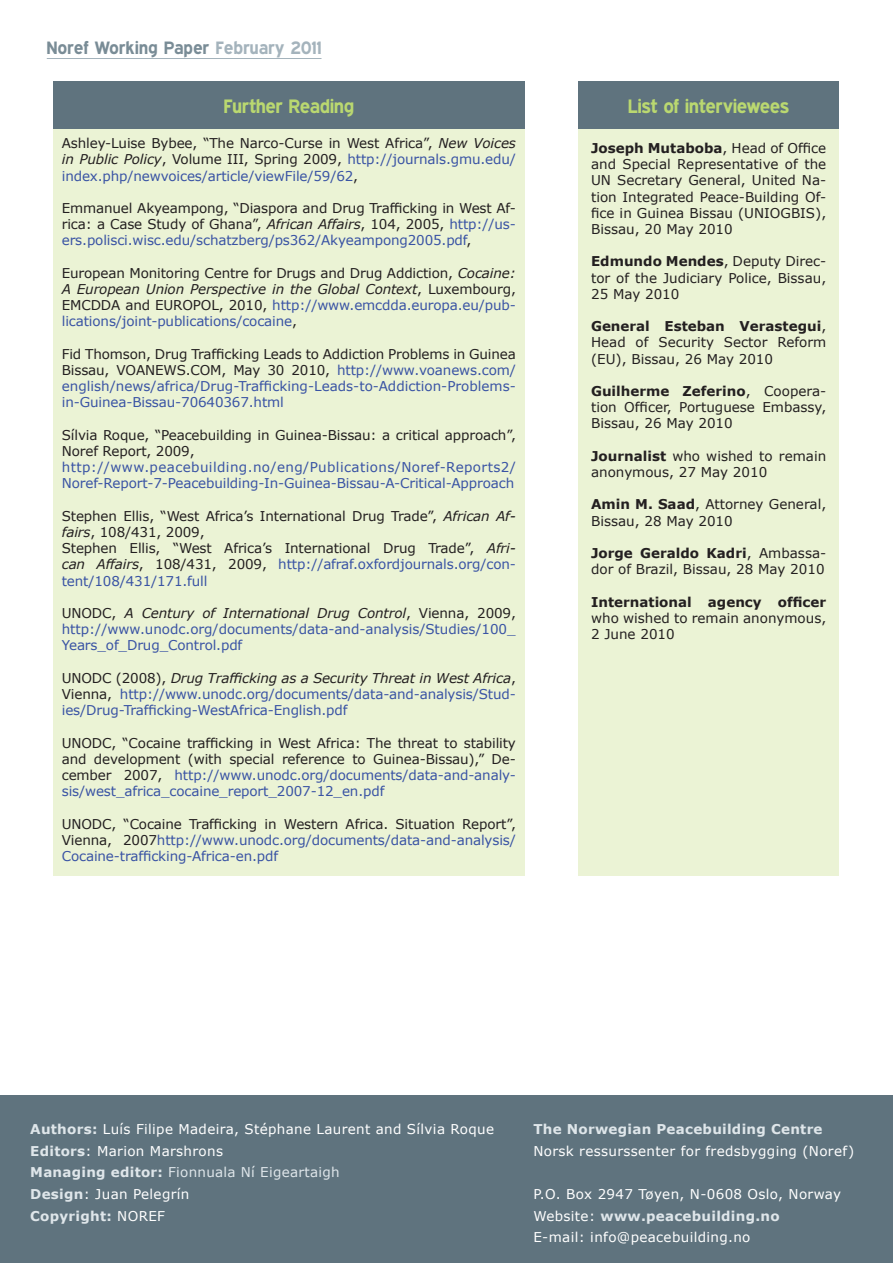
<style>
.page{position:relative;width:893px;height:1263px;background:#fff}
.page>*{position:absolute;margin:0;border:0;box-sizing:border-box;transform-origin:0 0}
.t1{font:700 19.5px "Expressway Rg";letter-spacing:.005em;color:#bad870}
.t2{font:700 18px "Expressway Rg";letter-spacing:.02em;color:#798c96}
.t3{font:13.5px/16.2px "Verdana";letter-spacing:-.01em;color:#231f20;text-align:justify}
.t4{font:13.5px/16.2px "Verdana";letter-spacing:-.01em;color:#3953a4;text-align:justify}
.t5{font:13.5px/21.6px "Verdana";letter-spacing:.025em;color:#fff}
.t6{font:700 13.5px "Verdana";letter-spacing:.02em;color:#dfe6ea}
.t7{font:700 13.5px "Verdana";color:#231f20}
.s1{color:#a4b3bc}
.s2{font-style:italic}
.s3{color:#3953a4}
.s4{color:#231f20}
.s5{font-style:italic;color:#231f20}
.s6{font-weight:700}
.s7{font-weight:700;color:#dfe6ea}
.s8{color:#dfe6ea}
</style>
<div class="page">
<hr style="left:47px;top:58px;width:274px;height:1px;background:#a4b3bc">
<div style="left:578px;top:130px;width:261px;height:746px;background:#ebf3d5"></div>
<div style="left:578px;top:81px;width:261px;height:48px;background:#5f737e"></div>
<div style="left:0;top:1096px;width:893px;height:167px;background:#5f737e"></div>
<div style="left:53px;top:129px;width:471px;height:747px;background:#ebf3d5"></div>
<div style="left:53px;top:81px;width:471px;height:48px;background:#5f737e"></div>
<h2 class="t2" style="left:47px;top:37px;width:276px">Noref Working Paper <span class="s1">February 2011</span></h2>
<h1 class="t1" style="left:224px;top:95px;width:132px">Further Reading</h1>
<p class="t3" style="left:62px;top:135px;width:456px">Ashley-Luise Bybee, “The Narco-Curse in West Africa”, <span class="s2">New Voices in Public Policy</span>, Volume III, Spring 2009, <span class="s3">http://journals.gmu.edu/ index.php/newvoices/article/viewFile/59/62</span>,</p>
<p class="t3" style="left:62px;top:200px;width:456px">Emmanuel Akyeampong, “Diaspora and Drug Trafficking in West Af&shy;rica: a Case Study of Ghana”, <span class="s2">African Affairs</span>, 104, 2005, <span class="s3">http://us&shy;ers.polisci.wisc.edu/schatzberg/ps362/Akyeampong2005.pdf</span>,</p>
<p class="t3" style="left:62px;top:265px;width:456px">European Monitoring Centre for Drugs and Drug Addiction, <span class="s2">Cocaine:<br>A European Union Perspective in the Global Context</span>, Luxembourg, EMCDDA and EUROPOL, 2010, <span class="s3">http://www.emcdda.europa.eu/pub&shy;lications/joint-publications/cocaine</span>,</p>
<p class="t4" style="left:62px;top:346px;width:456px"><span class="s4">Fid Thomson, Drug Trafficking Leads to Addiction Problems in Guinea Bissau, VOANEWS.COM, May 30 2010,</span> http://www.voanews.com/ english/news/africa/Drug-Trafficking-Leads-to-Addiction-Problems&shy;in-Guinea-Bissau-70640367.html</p>
<p class="t3" style="left:62px;top:427px;width:456px">Sílvia Roque, “Peacebuilding in Guinea-Bissau: a critical approach”,<br>Noref Report, 2009,</p>
<p class="t4" style="left:62px;top:459px;width:456px">http://www.peacebuilding.no/eng/Publications/Noref-Reports2/<br>Noref-Report-7-Peacebuilding-In-Guinea-Bissau-A-Critical-Approach</p>
<p class="t3" style="left:62px;top:508px;width:456px;text-align:left">Stephen Ellis, “West Africa’s International Drug Trade”, <span class="s2">African Af&shy;fairs</span>, 108/431, 2009,<br>Stephen Ellis, “West Africa’s International Drug Trade”, <span class="s2">Afri&shy;can Affairs</span>, 108/431, 2009, <span class="s3">http://afraf.oxfordjournals.org/con&shy;tent/108/431/171.full</span></p>
<p class="t4" style="left:62px;top:605px;width:456px"><span class="s4">UNODC,</span> <span class="s5">A Century of International Drug Control</span><span class="s4">, Vienna, 2009, </span>http://www.unodc.org/documents/data-and-analysis/Studies/100_ Years_of_Drug_Control.pdf</p>
<p class="t4" style="left:62px;top:670px;width:456px"><span class="s4">UNODC (2008),</span> <span class="s5">Drug Trafficking as a Security Threat in West Africa</span><span class="s4">, Vienna,</span> http://www.unodc.org/documents/data-and-analysis/Stud&shy;ies/Drug-Trafficking-WestAfrica-English.pdf</p>
<p class="t3" style="left:62px;top:735px;width:456px">UNODC, “Cocaine trafficking in West Africa: The threat to stability and development (with special reference to Guinea-Bissau),” De&shy;cember 2007, <span class="s3">http://www.unodc.org/documents/data-and-analy&shy;sis/west_africa_cocaine_report_2007-12_en.pdf</span></p>
<p class="t4" style="left:62px;top:816px;width:456px"><span class="s4">UNODC, “Cocaine Trafficking in Western Africa. Situation Report”, Vienna, 2007</span>http://www.unodc.org/documents/data-and-analysis/ Cocaine-trafficking-Africa-en.pdf</p>
<h1 class="t1" style="left:628px;top:95px;width:162px">List of interviewees</h1>
<p class="t3" style="left:591px;top:140px;width:237px"><span class="s6">Joseph Mutaboba</span>, Head of Office and Special Representative of the UN Secretary General, United Na&shy;tion Integrated Peace-Building Of&shy;fice in Guinea Bissau (UNIOGBIS), Bissau, 20 May 2010</p>
<p class="t3" style="left:591px;top:254px;width:237px"><span class="s6">Edmundo Mendes</span>, Deputy Direc&shy;tor of the Judiciary Police, Bissau, 25 May 2010</p>
<p class="t3" style="left:591px;top:318px;width:237px"><span class="s6">General Esteban Verastegui</span>, Head of Security Sector Reform (EU), Bissau, 26 May 2010</p>
<p class="t3" style="left:591px;top:383px;width:237px"><span class="s6">Guilherme Zeferino</span>, Coopera&shy;tion Officer, Portuguese Embassy, Bissau, 26 May 2010</p>
<p class="t3" style="left:591px;top:448px;width:237px"><span class="s6">Journalist</span> who wished to remain anonymous, 27 May 2010</p>
<p class="t3" style="left:591px;top:497px;width:237px"><span class="s6">Amin M. Saad</span>, Attorney General,<br>Bissau, 28 May 2010</p>
<p class="t3" style="left:591px;top:545px;width:237px"><span class="s6">Jorge Geraldo Kadri</span>, Ambassa&shy;dor of Brazil, Bissau, 28 May 2010</p>
<p class="t7" style="left:591px;top:593px;width:237px">International agency officer</p>
<p class="t3" style="left:591px;top:610px;width:237px">who wished to remain anonymous,<br>2 June 2010</p>
<p class="t5" style="left:30px;top:1118px;width:465px"><span class="s7">Authors:</span> Luís Filipe Madeira, Stéphane Laurent and Sílvia Roque <span class="s7">Editors</span>: Marion Marshrons<br><span class="s7">Managing editor:</span> <span class="s8">Fionnuala Ní Eigeartaigh<br></span><span class="s7">Design</span>: Juan Pelegrín<br><span class="s7">Copyright:</span> NOREF</p>
<p class="t6" style="left:533px;top:1120px;width:291px">The Norwegian Peacebuilding Centre</p>
<p class="t5" style="left:533px;top:1140px;width:322px">Norsk ressurssenter for fredsbygging (Noref)</p>
<p class="t5" style="left:533px;top:1183px;width:309px">P.O. Box 2947 Tøyen, N-0608 Oslo, Norway<br>Website: <span class="s7">www.peacebuilding.no<br></span>E-mail: info@peacebuilding.no</p>
</div>
